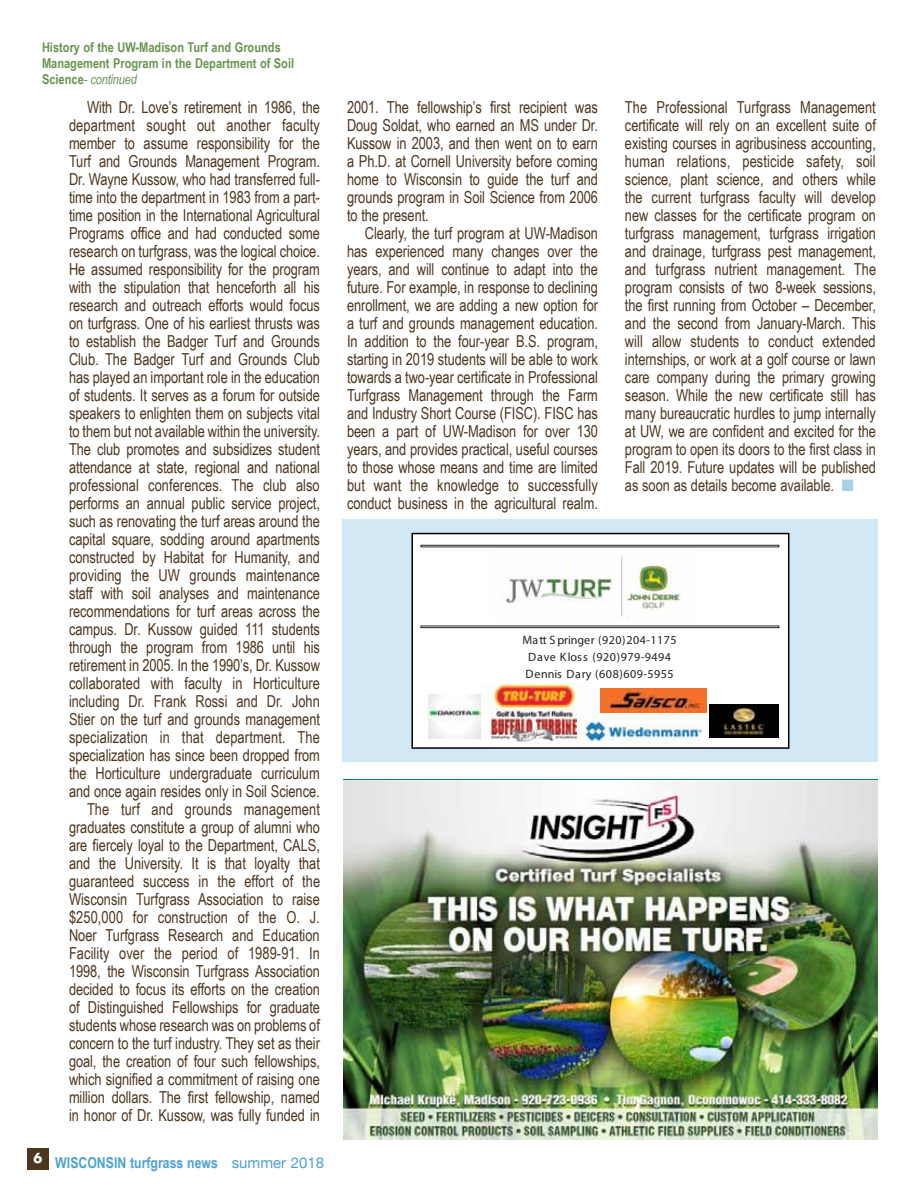
<style>
.page{position:relative;width:918px;height:1188px;background:#fff}
.page>*{position:absolute;margin:0;border:0;box-sizing:border-box;transform-origin:0 0}
.t1{font:16.5px/18px "Arial Narrow";letter-spacing:-.005em;color:#4d361e;text-align:justify;scale:.95 1}
.t2{font:700 15px "Arial Narrow";color:#4ca1d2}
.t3{font:700 13.5px/16.2px "Arial Narrow";color:#689550}
.t4{font:700 13.5px "Futura";color:#fff;scale:.95 1}
.t5{font:12px/17px "Arimo";letter-spacing:.04em;color:#222}
.s1{font-weight:400;font-style:italic}
.s2{color:#a6d0e8}
.s3{font-family:"Helvetica Neue";font-weight:400}
</style>
<div class="page">
<div style="left:27px;top:1148px;width:22px;height:22px;background:#4d361e"></div>
<img style="left:343px;top:780px;width:535px;height:359px">
<div style="left:342px;top:520px;width:536px;height:242px;background:#d2e8f4"></div>
<div style="left:412px;top:534px;width:377px;height:214px;background:#fff"></div>
<img style="left:505px;top:557px;width:176px;height:60px">
<img style="left:491px;top:718px;width:87px;height:25px">
<img style="left:578px;top:702px;width:132px;height:42px">
<img style="left:480px;top:684px;width:108px;height:34px">
<img style="left:600px;top:688px;width:106px;height:24px">
<img style="left:428px;top:694px;width:52px;height:44px">
<img style="left:710px;top:704px;width:68px;height:34px">
<svg style="left:421px;top:545px;width:358px;height:2px"></svg>
<svg style="left:421px;top:626px;width:358px;height:2px"></svg>
<div style="left:411px;top:533px;width:378px;height:216px;border:2px solid #000"></div>
<p class="t3" style="left:42px;top:38px;width:254px">History of the UW-Madison Turf and Grounds<br>Management Program in the Department of Soil<br>Science<span class="s1">- continued</span></p>
<p class="t4" style="left:34px;top:1149px;width:11px">6</p>
<p class="t1" style="left:69px;top:97px;width:266px;text-align:right">With Dr. Love’s retirement in 1986, the department sought out another faculty member to assume responsibility for the Turf and Grounds Management Program.<br>Dr. Wayne Kussow, who had transferred full&shy;time into the department in 1983 from a part&shy;time position in the International Agricultural Programs office and had conducted some research on turfgrass, was the logical choice.<br>He assumed responsibility for the program with the stipulation that henceforth all his research and outreach efforts would focus on turfgrass. One of his earliest thrusts was to establish the Badger Turf and Grounds Club. The Badger Turf and Grounds Club has played an important role in the education of students. It serves as a forum for outside speakers to enlighten them on subjects vital to them but not available within the university.<br>The club promotes and subsidizes student attendance at state, regional and national professional conferences. The club also performs an annual public service project, such as renovating the turf areas around the capital square, sodding around apartments constructed by Habitat for Humanity, and providing the UW grounds maintenance staff with soil analyses and maintenance recommendations for turf areas across the campus. Dr. Kussow guided 111 students through the program from 1986 until his retirement in 2005. In the 1990’s, Dr. Kussow collaborated with faculty in Horticulture including Dr. Frank Rossi and Dr. John Stier on the turf and grounds management specialization in that department. The specialization has since been dropped from the Horticulture undergraduate curriculum and once again resides only in Soil Science.<br>The turf and grounds management graduates constitute a group of alumni who are fiercely loyal to the Department, CALS, and the University. It is that loyalty that guaranteed success in the effort of the Wisconsin Turfgrass Association to raise $250,000 for construction of the O. J.<br>Noer Turfgrass Research and Education Facility over the period of 1989-91. In 1998, the Wisconsin Turfgrass Association decided to focus its efforts on the creation of Distinguished Fellowships for graduate students whose research was on problems of concern to the turf industry. They set as their goal, the creation of four such fellowships, which signified a commitment of raising one million dollars. The first fellowship, named in honor of Dr. Kussow, was fully funded in</p>
<p class="t1" style="left:347px;top:98px;width:266px">2001. The fellowship’s first recipient was Doug Soldat, who earned an MS under Dr.<br>Kussow in 2003, and then went on to earn a Ph.D. at Cornell University before coming home to Wisconsin to guide the turf and grounds program in Soil Science from 2006 to the present.</p>
<p class="t1" style="left:625px;top:98px;width:266px">The Professional Turfgrass Management certificate will rely on an excellent suite of existing courses in agribusiness accounting, human relations, pesticide safety, soil science, plant science, and others while the current turfgrass faculty will develop new classes for the certificate program on turfgrass management, turfgrass irrigation and drainage, turfgrass pest management, and turfgrass nutrient management. The program consists of two 8-week sessions, the first running from October – December, and the second from January-March. This will allow students to conduct extended internships, or work at a golf course or lawn care company during the primary growing season. While the new certificate still has many bureaucratic hurdles to jump internally at UW, we are confident and excited for the program to open its doors to the first class in Fall 2019. Future updates will be published as soon as details become available. <span class="s2">■</span></p>
<p class="t1" style="left:347px;top:224px;width:266px;text-indent:18px">Clearly, the turf program at UW-Madison has experienced many changes over the years, and will continue to adapt into the future. For example, in response to declining enrollment, we are adding a new option for a turf and grounds management education.<br>In addition to the four-year B.S. program, starting in 2019 students will be able to work towards a two-year certificate in Professional Turfgrass Management through the Farm and Industry Short Course (FISC). FISC has been a part of UW-Madison for over 130 years, and provides practical, useful courses to those whose means and time are limited but want the knowledge to successfully conduct business in the agricultural realm.</p>
<p class="t5" style="left:523px;top:631px;width:156px">Matt S pringer (920)204-1175<br>Dave Kloss (920)979-9494<br>Dennis Dary (608)609-5955</p>
<p class="t2" style="left:55px;top:1151px;width:270px">WISCONSIN turfgrass news <span class="s3">summer 2018</span></p>
</div>
